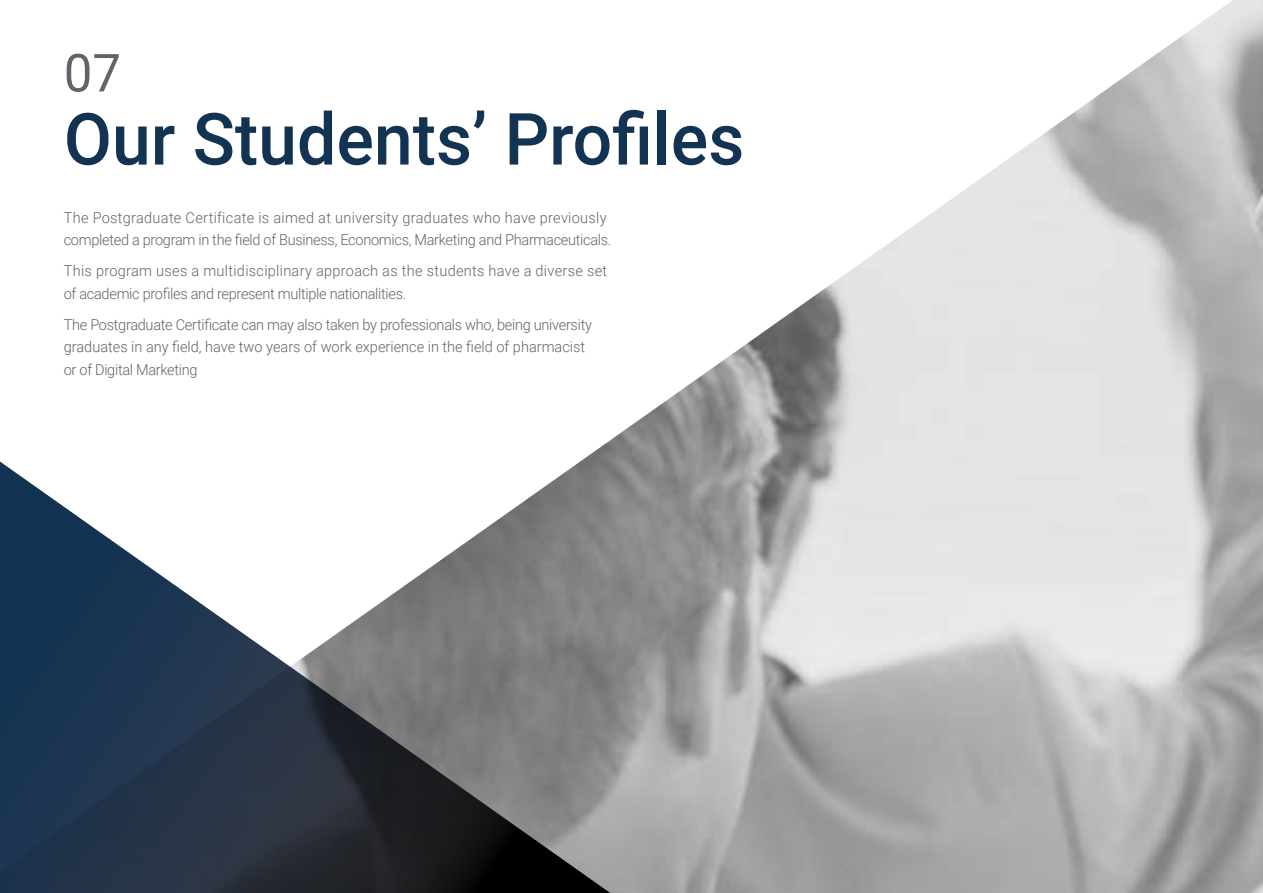
<style>
.page{position:relative;width:1263px;height:893px;background:#fff}
.page>*{position:absolute;margin:0;border:0;box-sizing:border-box;transform-origin:0 0}
.t1{font:500 72px "Roboto";color:#123352}
.t2{font:52.5px "Roboto";color:#61646a}
.t3{font:300 15px/22.5px "Roboto";letter-spacing:-.02em;color:#61646a}
.t4{font:300 15px/22.5px "Roboto";color:#61646a}
.t5{font:300 15px/22.5px "Roboto";letter-spacing:.02em;color:#61646a}
</style>
<div class="page">
<img style="left:602px;top:0;width:661px;height:893px">
<svg style="left:0;top:446px;width:640px;height:447px"></svg>
<h2 class="t2" style="left:64px;top:36px;width:59px">07</h2>
<h1 class="t1" style="left:64px;top:89px;width:682px">Our Students’ Profiles</h1>
<p class="t4" style="left:64px;top:205px;width:549px">The Postgraduate Certificate is aimed at university graduates who have previously completed a program in the field of Business, Economics, Marketing and Pharmaceuticals.</p>
<p class="t5" style="left:64px;top:259px;width:545px">This program uses a multidisciplinary approach as the students have a diverse set of academic profiles and represent multiple nationalities.</p>
<p class="t3" style="left:64px;top:312px;width:530px">The Postgraduate Certificate can may also taken by professionals who, being university graduates in any field, have two years of work experience in the field of pharmacist or of Digital Marketing</p>
</div>
